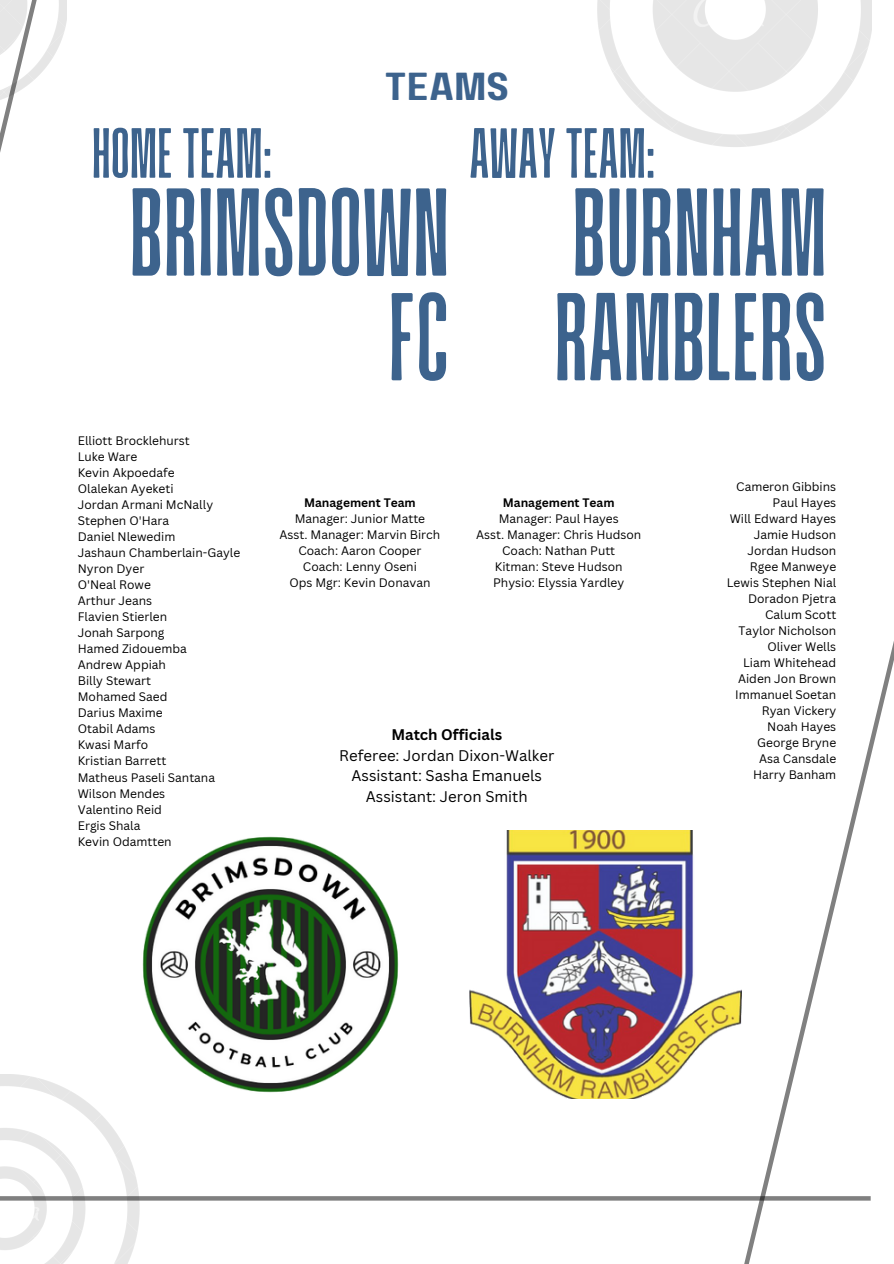
<style>
.page{position:relative;width:894px;height:1264px;background:#fff}
.page>*{position:absolute;margin:0;border:0;box-sizing:border-box;transform-origin:0 0}
.t1{font:132px/104.7px "Paalalabas Display Condens BETA";color:#3d638d}
.t2{font:75px "Paalalabas Display Condens BETA";color:#3d638d}
.t3{font:39px "Paalalabas Display Wide BETA";color:#3d638d}
.t4{font:15px/20.5px "Canva Sans";color:#000;text-align:center}
.t5{font:12px "Canva Sans";color:#000}
.t6{font:700 12px "Canva Sans";color:#000}
.s1{font-weight:700}
</style>
<div class="page">
<img style="left:469px;top:830px;width:229px;height:268px">
<img style="left:142px;top:836px;width:257px;height:257px">
<svg style="left:141px;top:1196px;width:557px;height:4px;background:#848484"></svg>
<svg style="left:698px;top:645px;width:195px;height:618px"></svg>
<img style="left:0;top:1074px;width:141px;height:189px">
<svg style="left:0;top:0;width:64px;height:152px"></svg>
<img style="left:597px;top:0;width:273px;height:147px">
<p class="t3" style="left:384px;top:71px;width:127px">TEAMS</p>
<p class="t2" style="left:92px;top:121px;width:182px">HOME TEAM:</p>
<p class="t1" style="left:129px;top:186px;width:321px;text-align:right">BRIMSDOWN<br>FC</p>
<p class="t2" style="left:469px;top:121px;width:187px">AWAY TEAM:</p>
<p class="t1" style="left:554px;top:186px;width:274px">BURNHAM<br>RAMBLERS</p>
<h2 class="t5" style="left:78px;top:432px;width:114px">Elliott Brocklehurst</h2>
<h1 class="t5" style="left:78px;top:448px;width:61px">Luke Ware</h1>
<h1 class="t5" style="left:78px;top:464px;width:98px">Kevin Akpoedafe</h1>
<p class="t5" style="left:78px;top:480px;width:97px">Olalekan Ayeketi</p>
<p class="t5" style="left:78px;top:496px;width:137px">Jordan Armani McNally</p>
<p class="t5" style="left:78px;top:512px;width:93px">Stephen O'Hara</p>
<p class="t5" style="left:78px;top:528px;width:99px">Daniel Nlewedim</p>
<p class="t5" style="left:78px;top:544px;width:164px">Jashaun Chamberlain-Gayle</p>
<p class="t5" style="left:78px;top:560px;width:68px">Nyron Dyer</p>
<p class="t5" style="left:78px;top:576px;width:75px">O'Neal Rowe</p>
<p class="t5" style="left:78px;top:592px;width:76px">Arthur Jeans</p>
<p class="t5" style="left:78px;top:608px;width:91px">Flavien Stierlen</p>
<p class="t5" style="left:78px;top:624px;width:88px">Jonah Sarpong</p>
<p class="t5" style="left:78px;top:640px;width:111px">Hamed Zidouemba</p>
<p class="t5" style="left:78px;top:656px;width:90px">Andrew Appiah</p>
<p class="t5" style="left:78px;top:672px;width:75px">Billy Stewart</p>
<p class="t5" style="left:78px;top:688px;width:91px">Mohamed Saed</p>
<p class="t5" style="left:78px;top:704px;width:86px">Darius Maxime</p>
<p class="t5" style="left:78px;top:720px;width:79px">Otabil Adams</p>
<p class="t5" style="left:78px;top:736px;width:72px">Kwasi Marfo</p>
<p class="t5" style="left:78px;top:752px;width:90px">Kristian Barrett</p>
<p class="t5" style="left:78px;top:768px;width:139px">Matheus Paseli Santana</p>
<p class="t5" style="left:78px;top:784px;width:89px">Wilson Mendes</p>
<p class="t5" style="left:78px;top:800px;width:86px">Valentino Reid</p>
<p class="t5" style="left:78px;top:816px;width:64px">Ergis Shala</p>
<p class="t5" style="left:78px;top:832px;width:95px">Kevin Odamtten</p>
<p class="t6" style="left:304px;top:494px;width:113px">Management Team</p>
<p class="t5" style="left:294px;top:510px;width:132px">Manager: Junior Matte</p>
<p class="t5" style="left:279px;top:526px;width:162px">Asst. Manager: Marvin Birch</p>
<p class="t5" style="left:298px;top:542px;width:125px">Coach: Aaron Cooper</p>
<p class="t5" style="left:303px;top:558px;width:115px">Coach: Lenny Oseni</p>
<p class="t5" style="left:289px;top:574px;width:143px">Ops Mgr: Kevin Donavan</p>
<p class="t6" style="left:502px;top:494px;width:113px">Management Team</p>
<p class="t5" style="left:498px;top:510px;width:121px">Manager: Paul Hayes</p>
<p class="t5" style="left:476px;top:526px;width:167px">Asst. Manager: Chris Hudson</p>
<p class="t5" style="left:502px;top:542px;width:114px">Coach: Nathan Putt</p>
<p class="t5" style="left:494px;top:558px;width:129px">Kitman: Steve Hudson</p>
<p class="t5" style="left:493px;top:574px;width:133px">Physio: Elyssia Yardley</p>
<p class="t4" style="left:339px;top:724px;width:216px"><span class="s1">Match Officials<br></span>Referee: Jordan Dixon-Walker<br>Assistant: Sasha Emanuels<br>Assistant: Jeron Smith</p>
<p class="t5" style="left:736px;top:478px;width:101px">Cameron Gibbins</p>
<p class="t5" style="left:772px;top:494px;width:65px">Paul Hayes</p>
<p class="t5" style="left:729px;top:510px;width:108px">Will Edward Hayes</p>
<p class="t5" style="left:753px;top:526px;width:84px">Jamie Hudson</p>
<p class="t5" style="left:747px;top:542px;width:90px">Jordan Hudson</p>
<p class="t5" style="left:749px;top:558px;width:88px">Rgee Manweye</p>
<p class="t5" style="left:726px;top:574px;width:111px">Lewis Stephen Nial</p>
<p class="t5" style="left:747px;top:590px;width:90px">Doradon Pjetra</p>
<p class="t5" style="left:764px;top:606px;width:73px">Calum Scott</p>
<p class="t5" style="left:738px;top:622px;width:99px">Taylor Nicholson</p>
<p class="t5" style="left:767px;top:638px;width:70px">Oliver Wells</p>
<p class="t5" style="left:743px;top:654px;width:94px">Liam Whitehead</p>
<p class="t5" style="left:737px;top:670px;width:100px">Aiden Jon Brown</p>
<p class="t5" style="left:734px;top:686px;width:103px">Immanuel Soetan</p>
<p class="t5" style="left:761px;top:702px;width:76px">Ryan Vickery</p>
<p class="t5" style="left:767px;top:718px;width:71px">Noah Hayes</p>
<p class="t5" style="left:757px;top:734px;width:81px">George Bryne</p>
<p class="t5" style="left:759px;top:750px;width:78px">Asa Cansdale</p>
<p class="t5" style="left:753px;top:766px;width:84px">Harry Banham</p>
</div>
